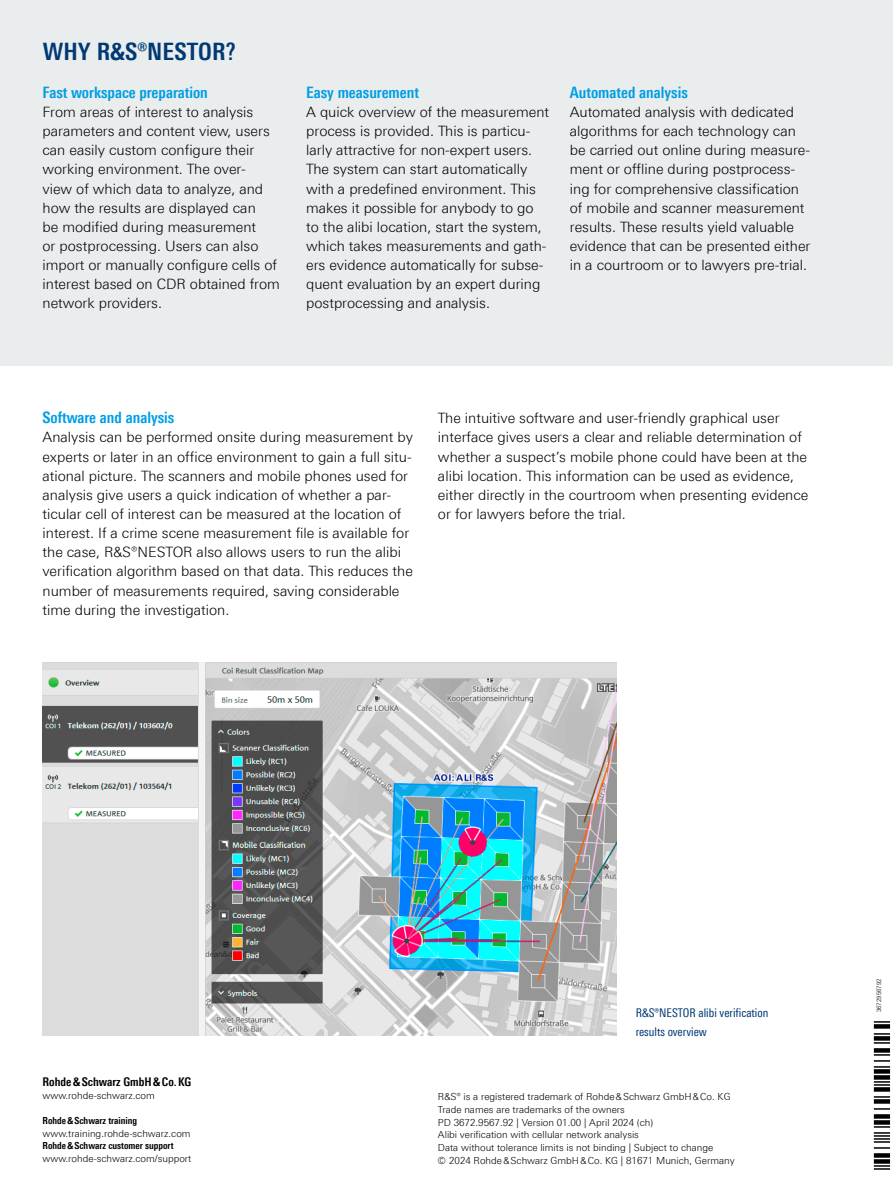
<style>
.page{position:relative;width:893px;height:1191px;background:#fff}
.page>*{position:absolute;margin:0;border:0;box-sizing:border-box;transform-origin:0 0}
.Seiten_Headline_16Pt_blau_IVZ{font:700 condensed 24px "Linotype Universfor RS";letter-spacing:.01em;color:#003973}
.Absatzfett_cyan{font:700 condensed 15.75px "Linotype Universfor RS";color:#009ee3}
.Haupttext_ohne_Abstand{font:300 14.25px/19.2px "Linotype Universfor RS";color:#000}
.Haupttext{font:300 14.25px/19.2px "Linotype Universfor RS";color:#000}
.Bildunterschrift{font:condensed 12px/19.2px "Linotype Universfor RS";color:#003973}
.t1{font:700 condensed 12px "Linotype Universfor RS";color:#000}
.t2{font:300 9.75px/12.6px "Linotype Universfor RS";color:#000}
.t3{font:700 condensed 9.75px "Linotype Universfor RS";color:#000}
.t4{font:300 6px "Linotype Univers 330";color:#000}
</style>
<div class="page">
<img style="left:43px;top:662px;width:574px;height:373px">
<svg style="left:874px;top:1165px;width:16px;height:4px"></svg>
<svg style="left:874px;top:1159px;width:16px;height:4px"></svg>
<svg style="left:874px;top:1153px;width:16px;height:4px"></svg>
<svg style="left:874px;top:1126px;width:16px;height:22px"></svg>
<svg style="left:874px;top:1120px;width:16px;height:4px"></svg>
<svg style="left:874px;top:1114px;width:16px;height:4px"></svg>
<svg style="left:874px;top:1108px;width:16px;height:1px"></svg>
<svg style="left:874px;top:1099px;width:16px;height:4px"></svg>
<svg style="left:874px;top:1096px;width:16px;height:1px"></svg>
<svg style="left:874px;top:1087px;width:16px;height:4px"></svg>
<svg style="left:874px;top:1081px;width:16px;height:4px"></svg>
<svg style="left:874px;top:1075px;width:16px;height:4px"></svg>
<svg style="left:874px;top:1069px;width:16px;height:4px"></svg>
<svg style="left:874px;top:1054px;width:16px;height:13px"></svg>
<svg style="left:874px;top:1048px;width:16px;height:4px"></svg>
<svg style="left:874px;top:1042px;width:16px;height:1px"></svg>
<svg style="left:874px;top:1036px;width:16px;height:4px"></svg>
<svg style="left:874px;top:1033px;width:16px;height:1px"></svg>
<svg style="left:874px;top:1024px;width:16px;height:4px"></svg>
<svg style="left:874px;top:1021px;width:16px;height:1px"></svg>
<div style="left:0;top:0;width:893px;height:366px;background:#eaedee"></div>
<p class="Seiten_Headline_16Pt_blau_IVZ" style="left:43px;top:37px;width:195px">WHY R&amp;S®NESTOR?</p>
<p class="Absatzfett_cyan" style="left:43px;top:83px;width:167px">Fast workspace preparation</p>
<p class="Haupttext_ohne_Abstand" style="left:43px;top:102px;width:239px">From areas of interest to analysis parameters and content view, users can easily custom configure their working environment. The over-<br>view of which data to analyze, and how the results are displayed can<br>be modified during measurement<br>or postprocessing. Users can also import or manually configure cells of interest based on CDR obtained from network providers.</p>
<p class="Absatzfett_cyan" style="left:306px;top:83px;width:114px">Easy measurement</p>
<p class="Haupttext_ohne_Abstand" style="left:306px;top:102px;width:244px">A quick overview of the measurement process is provided. This is particu&shy;larly attractive for non-expert users.<br>The system can start automatically with a predefined environment. This makes it possible for anybody to go to the alibi location, start the system, which takes measurements and gath&shy;ers evidence automatically for subse&shy;quent evaluation by an expert during postprocessing and analysis.</p>
<p class="Absatzfett_cyan" style="left:570px;top:83px;width:120px">Automated analysis</p>
<p class="Haupttext_ohne_Abstand" style="left:570px;top:102px;width:242px">Automated analysis with dedicated algorithms for each technology can be carried out online during measure&shy;ment or offline during postprocess&shy;ing for comprehensive classification of mobile and scanner measurement results. These results yield valuable evidence that can be presented either in a courtroom or to lawyers pre-trial.</p>
<p class="Absatzfett_cyan" style="left:43px;top:408px;width:133px">Software and analysis</p>
<p class="Haupttext_ohne_Abstand" style="left:43px;top:427px;width:372px">Analysis can be performed onsite during measurement by experts or later in an office environment to gain a full situ&shy;ational picture. The scanners and mobile phones used for analysis give users a quick indication of whether a par&shy;ticular cell of interest can be measured at the location of interest. If a crime scene measurement file is available for the case, R&amp;S®NESTOR also allows users to run the alibi verification algorithm based on that data. This reduces the number of measurements required, saving considerable time during the investigation.</p>
<p class="Haupttext" style="left:438px;top:408px;width:372px">The intuitive software and user-friendly graphical user interface gives users a clear and reliable determination of whether a suspect’s mobile phone could have been at the alibi location. This information can be used as evidence, either directly in the courtroom when presenting evidence or for lawyers before the trial.</p>
<p class="t1" style="left:43px;top:1074px;width:150px">Rohde&amp;Schwarz GmbH&amp;Co.KG</p>
<p class="t2" style="left:43px;top:1088px;width:114px">www.rohde-schwarz.com</p>
<p class="t3" style="left:43px;top:1114px;width:96px">Rohde&amp;Schwarz training</p>
<p class="t2" style="left:43px;top:1126px;width:150px">www.training.rohde-schwarz.com</p>
<p class="t3" style="left:43px;top:1140px;width:133px">Rohde&amp;Schwarz customer support</p>
<p class="t2" style="left:43px;top:1152px;width:150px">www.rohde-schwarz.com/support</p>
<p class="Bildunterschrift" style="left:636px;top:1002px;width:134px">R&amp;S®NESTOR alibi verification results overview</p>
<p class="t2" style="left:438px;top:1090px;width:298px">R&amp;S® is a registered trademark of Rohde&amp;Schwarz GmbH&amp;Co. KG Trade names are trademarks of the owners<br>PD 3672.9567.92 | Version 01.00 | April 2024 (ch)<br>Alibi verification with cellular network analysis<br>Data without tolerance limits is not binding | Subject to change<br>© 2024 Rohde&amp;Schwarz GmbH&amp;Co. KG | 81671 Munich, Germany</p>
<p class="t4" style="left:876px;top:1012px;width:35px;rotate:-90deg">3672956792</p>
</div>
